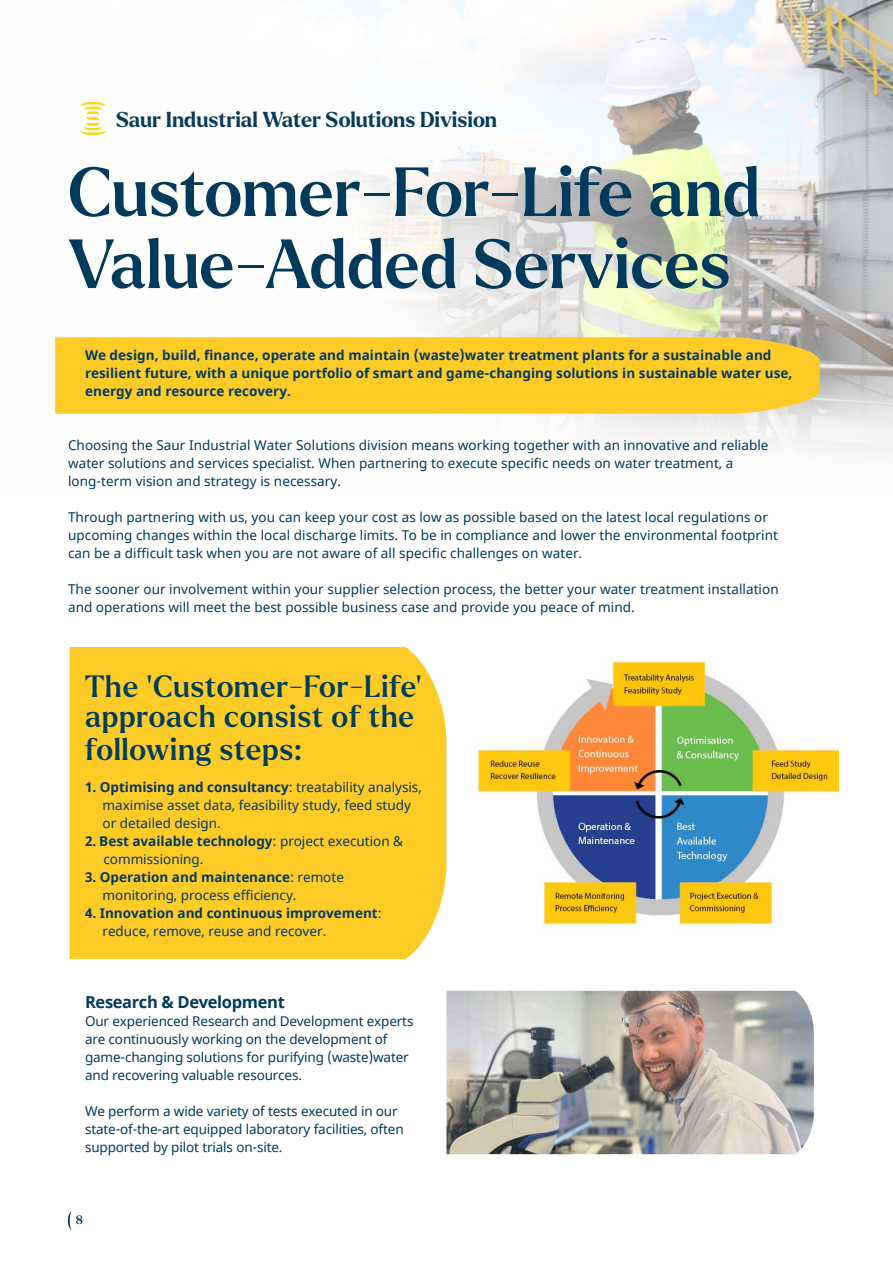
<style>
.page{position:relative;width:893px;height:1263px;background:#fff}
.page>*{position:absolute;margin:0;border:0;box-sizing:border-box;transform-origin:0 0}
.t1{font:500 67.5px/72px "Larken";color:#003a5d}
.t2{font:500 30px/30px "Larken";letter-spacing:.02em;color:#003e5d}
.t3{font:700 21px "Larken";color:#093b5c}
.t4{font:700 16.5px "Noto Sans";letter-spacing:-.02em;color:#003a5d}
.t5{font:13.5px/18px "Noto Sans";letter-spacing:.005em;color:#003a5d}
.t6{font:700 13.5px/18px "Noto Sans";letter-spacing:.005em;color:#003a5d}
.t7{font:500 12px "Larken";color:#003a5d}
.s1{font-weight:700}
.s2{font-weight:400}
</style>
<div class="page">
<img style="left:346px;top:0;width:547px;height:367px">
<div style="left:70px;top:647px;width:376px;height:312px;background:#ffcb27"></div>
<div style="left:55px;top:337px;width:765px;height:77px;background:#ffcb27"></div>
<img style="left:446px;top:991px;width:368px;height:163px">
<svg style="left:68px;top:1211px;width:4px;height:19px"></svg>
<svg style="left:79px;top:102px;width:28px;height:33px"></svg>
<img style="left:477px;top:661px;width:362px;height:265px">
<h3 class="t3" style="left:116px;top:105px;width:382px">Saur Industrial Water Solutions Division</h3>
<h1 class="t1" style="left:68px;top:156px;width:694px">Customer-For-Life and<br>Value-Added Services</h1>
<p class="t6" style="left:85px;top:346px;width:709px">We design, build, finance, operate and maintain (waste)water treatment plants for a sustainable and resilient future, with a unique portfolio of smart and game-changing solutions in sustainable water use, energy and resource recovery.</p>
<p class="t5" style="left:68px;top:437px;width:702px">Choosing the Saur Industrial Water Solutions division means working together with an innovative and reliable water solutions and services specialist. When partnering to execute specific needs on water treatment, a long-term vision and strategy is necessary.</p>
<p class="t5" style="left:68px;top:509px;width:711px">Through partnering with us, you can keep your cost as low as possible based on the latest local regulations or upcoming changes within the local discharge limits. To be in compliance and lower the environmental footprint can be a difficult task when you are not aware of all specific challenges on water.</p>
<p class="t5" style="left:68px;top:581px;width:712px">The sooner our involvement within your supplier selection process, the better your water treatment installation and operations will meet the best possible business case and provide you peace of mind.</p>
<h2 class="t2" style="left:85px;top:672px;width:338px">The ‘Customer-For-Life’ approach consist of the</h2>
<h2 class="t2" style="left:85px;top:735px;width:218px">following steps:</h2>
<p class="t5" style="left:103px;top:779px;width:321px;text-indent:-18px"><span class="s1">1. Optimising and consultancy</span>: treatability analysis, maximise asset data, feasibility study, feed study or detailed design.</p>
<p class="t5" style="left:103px;top:833px;width:301px;text-indent:-18px"><span class="s1">2. Best available technology</span>: project execution &amp; commissioning.</p>
<p class="t5" style="left:103px;top:869px;width:243px;text-indent:-18px"><span class="s1">3. Operation and maintenance</span>: remote monitoring, process efficiency.</p>
<p class="t6" style="left:103px;top:904px;width:281px;text-indent:-18px">4. Innovation and continuous improvement<span class="s2">: reduce, remove, reuse and recover.</span></p>
<p class="t4" style="left:85px;top:990px;width:201px">Research &amp; Development</p>
<p class="t5" style="left:85px;top:1013px;width:330px">Our experienced Research and Development experts are continuously working on the development of game-changing solutions for purifying (waste)water and recovering valuable resources.</p>
<p class="t5" style="left:85px;top:1103px;width:320px">We perform a wide variety of tests executed in our state-of-the-art equipped laboratory facilities, often supported by pilot trials on-site.</p>
<p class="t7" style="left:76px;top:1212px;width:9px">8</p>
</div>
